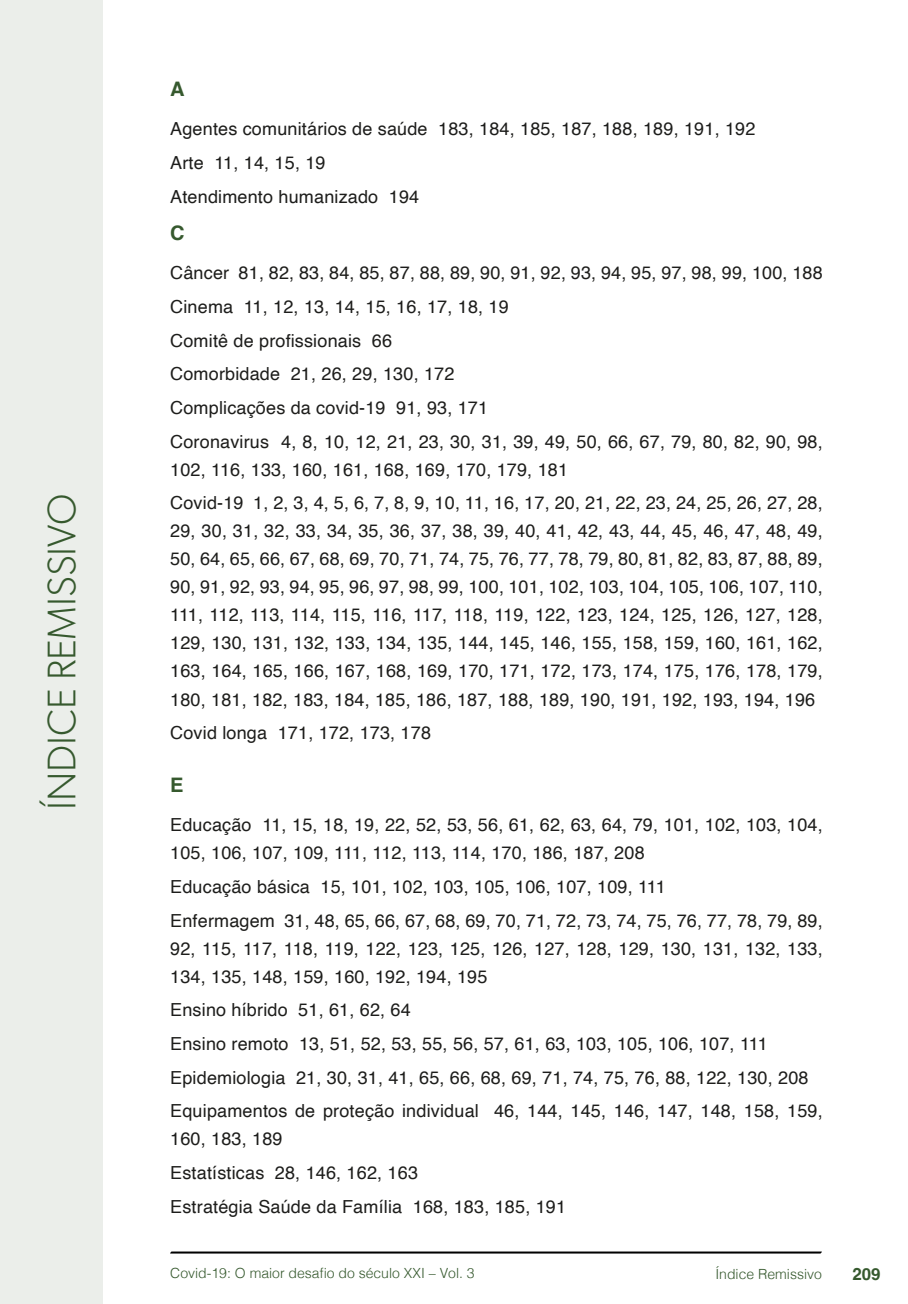
<style>
.page{position:relative;width:908px;height:1304px;background:#fff}
.page>*{position:absolute;margin:0;border:0;box-sizing:border-box;transform-origin:0 0}
.t1{font:300 40px "Gibson";color:#36592e}
.t2{font:700 20px "Helvetica";color:#36592e}
.t3{font:18px/33.6px "Helvetica";letter-spacing:.01em;color:#1d1d1b}
.t4{font:700 16.8px "Helvetica";color:#36592e}
.t5{font:300 14px "Helvetica";color:#36592e}
</style>
<div class="page">
<svg style="left:170px;top:1251px;width:651px;height:3px;background:#515151"></svg>
<div style="left:0;top:0;width:103px;height:1304px;background:#ebeeea"></div>
<h1 class="t1" style="left:37px;top:810px;width:317px;rotate:-90deg">ÍNDICE REMISSIVO</h1>
<p class="t2" style="left:170px;top:77px;width:16px">A</p>
<p class="t3" style="left:170px;top:113px;width:586px">Agentes comunitários de saúde 183, 184, 185, 187, 188, 189, 191, 192<br>Arte 11, 14, 15, 19<br>Atendimento humanizado 194</p>
<p class="t2" style="left:170px;top:221px;width:16px">C</p>
<p class="t3" style="left:170px;top:257px;width:653px">Câncer 81, 82, 83, 84, 85, 87, 88, 89, 90, 91, 92, 93, 94, 95, 97, 98, 99, 100, 188<br>Cinema 11, 12, 13, 14, 15, 16, 17, 18, 19<br>Comitê de profissionais 66<br>Comorbidade 21, 26, 29, 130, 172<br>Complicações da covid-19 91, 93, 171<br>Coronavirus 4, 8, 10, 12, 21, 23, 30, 31, 39, 49, 50, 66, 67, 79, 80, 82, 90, 98,</p>
<p class="t3" style="left:170px;top:453px;width:653px">102, 116, 133, 160, 161, 168, 169, 170, 179, 181<br>Covid-19 1, 2, 3, 4, 5, 6, 7, 8, 9, 10, 11, 16, 17, 20, 21, 22, 23, 24, 25, 26, 27, 28,</p>
<p class="t3" style="left:170px;top:518px;width:653px;line-height:28px;text-align:justify">29, 30, 31, 32, 33, 34, 35, 36, 37, 38, 39, 40, 41, 42, 43, 44, 45, 46, 47, 48, 49, 50, 64, 65, 66, 67, 68, 69, 70, 71, 74, 75, 76, 77, 78, 79, 80, 81, 82, 83, 87, 88, 89, 90, 91, 92, 93, 94, 95, 96, 97, 98, 99, 100, 101, 102, 103, 104, 105, 106, 107, 110, 111, 112, 113, 114, 115, 116, 117, 118, 119, 122, 123, 124, 125, 126, 127, 128, 129, 130, 131, 132, 133, 134, 135, 144, 145, 146, 155, 158, 159, 160, 161, 162, 163, 164, 165, 166, 167, 168, 169, 170, 171, 172, 173, 174, 175, 176, 178, 179, 180, 181, 182, 183, 184, 185, 186, 187, 188, 189, 190, 191, 192, 193, 194, 196</p>
<p class="t3" style="left:170px;top:717px;width:262px">Covid longa 171, 172, 173, 178</p>
<p class="t2" style="left:170px;top:773px;width:15px">E</p>
<p class="t3" style="left:170px;top:812px;width:653px;line-height:28px">Educação 11, 15, 18, 19, 22, 52, 53, 56, 61, 62, 63, 64, 79, 101, 102, 103, 104,<br>105, 106, 107, 109, 111, 112, 113, 114, 170, 186, 187, 208</p>
<p class="t3" style="left:170px;top:870px;width:653px">Educação básica 15, 101, 102, 103, 105, 106, 107, 109, 111<br>Enfermagem 31, 48, 65, 66, 67, 68, 69, 70, 71, 72, 73, 74, 75, 76, 77, 78, 79, 89,</p>
<p class="t3" style="left:170px;top:935px;width:653px;line-height:28px">92, 115, 117, 118, 119, 122, 123, 125, 126, 127, 128, 129, 130, 131, 132, 133,<br>134, 135, 148, 159, 160, 192, 194, 195</p>
<p class="t3" style="left:170px;top:994px;width:653px">Ensino híbrido 51, 61, 62, 64<br>Ensino remoto 13, 51, 52, 53, 55, 56, 57, 61, 63, 103, 105, 106, 107, 111<br>Epidemiologia 21, 30, 31, 41, 65, 66, 68, 69, 71, 74, 75, 76, 88, 122, 130, 208<br>Equipamentos de proteção individual 46, 144, 145, 146, 147, 148, 158, 159,</p>
<p class="t3" style="left:170px;top:1123px;width:397px">160, 183, 189<br>Estatísticas 28, 146, 162, 163<br>Estratégia Saúde da Família 168, 183, 185, 191</p>
<p class="t5" style="left:170px;top:1261px;width:306px">Covid-19: O maior desafio do século XXI – Vol. 3</p>
<p class="t5" style="left:715px;top:1262px;width:108px">Índice Remissivo</p>
<p class="t4" style="left:851px;top:1264px;width:30px">209</p>
</div>
